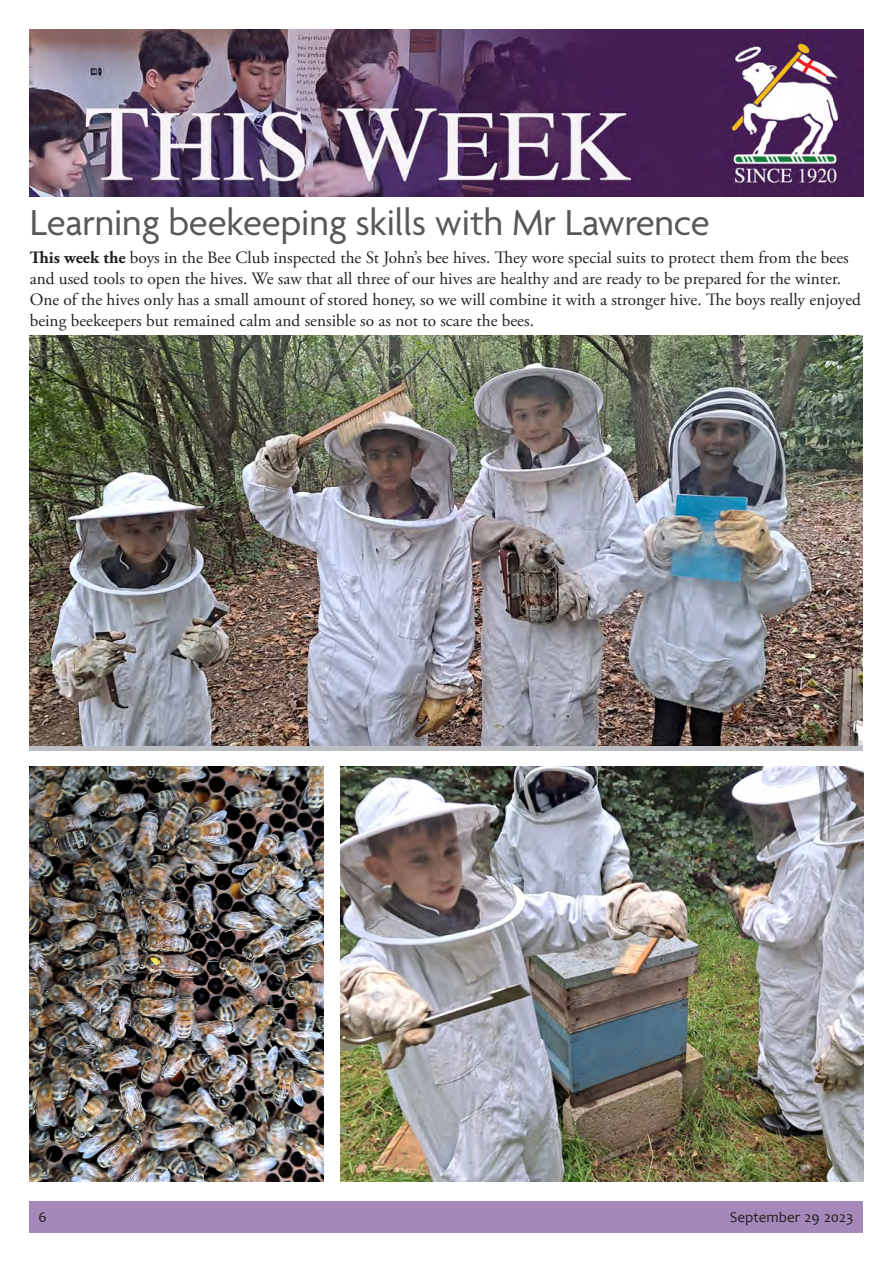
<style>
.page{position:relative;width:893px;height:1263px;background:#fff}
.page>*{position:absolute;margin:0;border:0;box-sizing:border-box;transform-origin:0 0}
.t1{font:39px "Agenda";letter-spacing:-.005em;color:#57585a}
.t2{font:17.25px/20.7px "Adobe Garamond Pro";color:#231f20}
.t3{font:15px "Candara";color:#231f20}
.s1{font-weight:700}
</style>
<div class="page">
<div style="left:29px;top:1201px;width:834px;height:32px;background:#a488ba"></div>
<img style="left:30px;top:30px;width:833px;height:166px">
<img style="left:30px;top:766px;width:293px;height:415px">
<img style="left:29px;top:336px;width:834px;height:409px">
<img style="left:340px;top:766px;width:524px;height:415px">
<p class="t1" style="left:30px;top:201px;width:681px">Learning beekeeping skills with Mr Lawrence</p>
<p class="t2" style="left:30px;top:248px;width:833px"><span class="s1">This week the</span> boys in the Bee Club inspected the St John’s bee hives. They wore special suits to protect them from the bees and used tools to open the hives. We saw that all three of our hives are healthy and are ready to be prepared for the winter.<br>One of the hives only has a small amount of stored honey, so we will combine it with a stronger hive. The boys really enjoyed being beekeepers but remained calm and sensible so as not to scare the bees.</p>
<p class="t3" style="left:38px;top:1207px;width:10px">6</p>
<p class="t3" style="left:730px;top:1207px;width:125px">September 29 2023</p>
</div>
